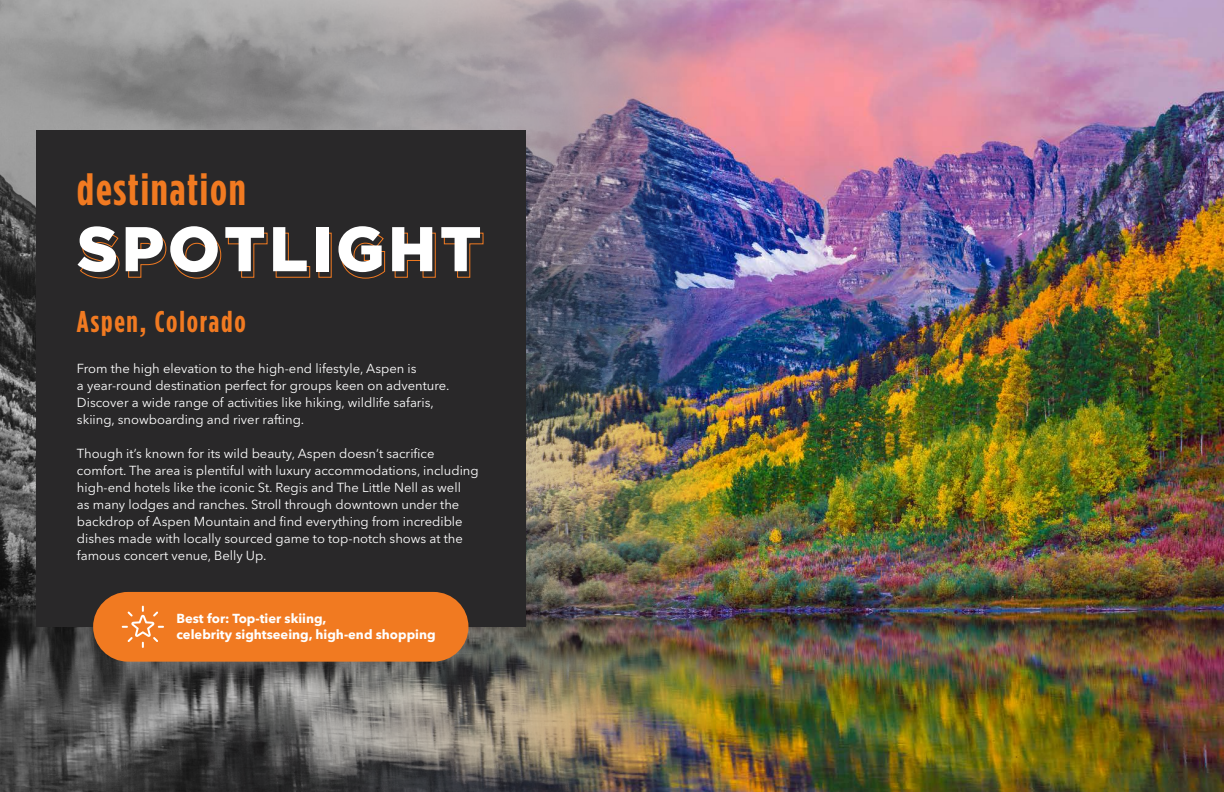
<style>
.page{position:relative;width:1224px;height:792px;background:#fff}
.page>*{position:absolute;margin:0;border:0;box-sizing:border-box;transform-origin:0 0}
.t1{font:900 63px "Gotham";letter-spacing:.06em;color:#fff}
.t2{font:700 45px "Gotham Condensed";letter-spacing:.04em;color:#f17a21}
.t3{font:700 30px "Gotham Condensed";letter-spacing:.06em;color:#f17a21}
.t4{font:13px/17px "Avenir Next LT Pro";color:#fff}
.t5{font:700 13px/16px "Avenir Next LT Pro";color:#fff}
</style>
<div class="page">
<img style="left:713px;top:0;width:511px;height:792px">
<img style="left:0;top:0;width:713px;height:792px">
<div style="left:36px;top:130px;width:490px;height:497px;background:#292829"></div>
<div style="left:93px;top:592px;width:375px;height:70px;background:#f17a21;border-radius:35px"></div>
<svg style="left:122px;top:606px;width:42px;height:42px"></svg>
<h2 class="t2" style="left:77px;top:163px;width:170px">destination</h2>
<h1 class="t1" style="left:77px;top:213px;width:406px">SPOTLIGHT</h1>
<h3 class="t3" style="left:77px;top:304px;width:170px">Aspen, Colorado</h3>
<p class="t4" style="left:77px;top:360px;width:374px">From the high elevation to the high-end lifestyle, Aspen is<br>a year-round destination perfect for groups keen on adventure.<br>Discover a wide range of activities like hiking, wildlife safaris, skiing, snowboarding and river rafting.</p>
<p class="t4" style="left:77px;top:445px;width:403px">Though it’s known for its wild beauty, Aspen doesn’t sacrifice comfort. The area is plentiful with luxury accommodations, including high-end hotels like the iconic St. Regis and The Little Nell as well<br>as many lodges and ranches. Stroll through downtown under the backdrop of Aspen Mountain and find everything from incredible dishes made with locally sourced game to top-notch shows at the famous concert venue, Belly Up.</p>
<p class="t5" style="left:176px;top:610px;width:261px">Best for: Top-tier skiing,<br>celebrity sightseeing, high-end shopping</p>
</div>
